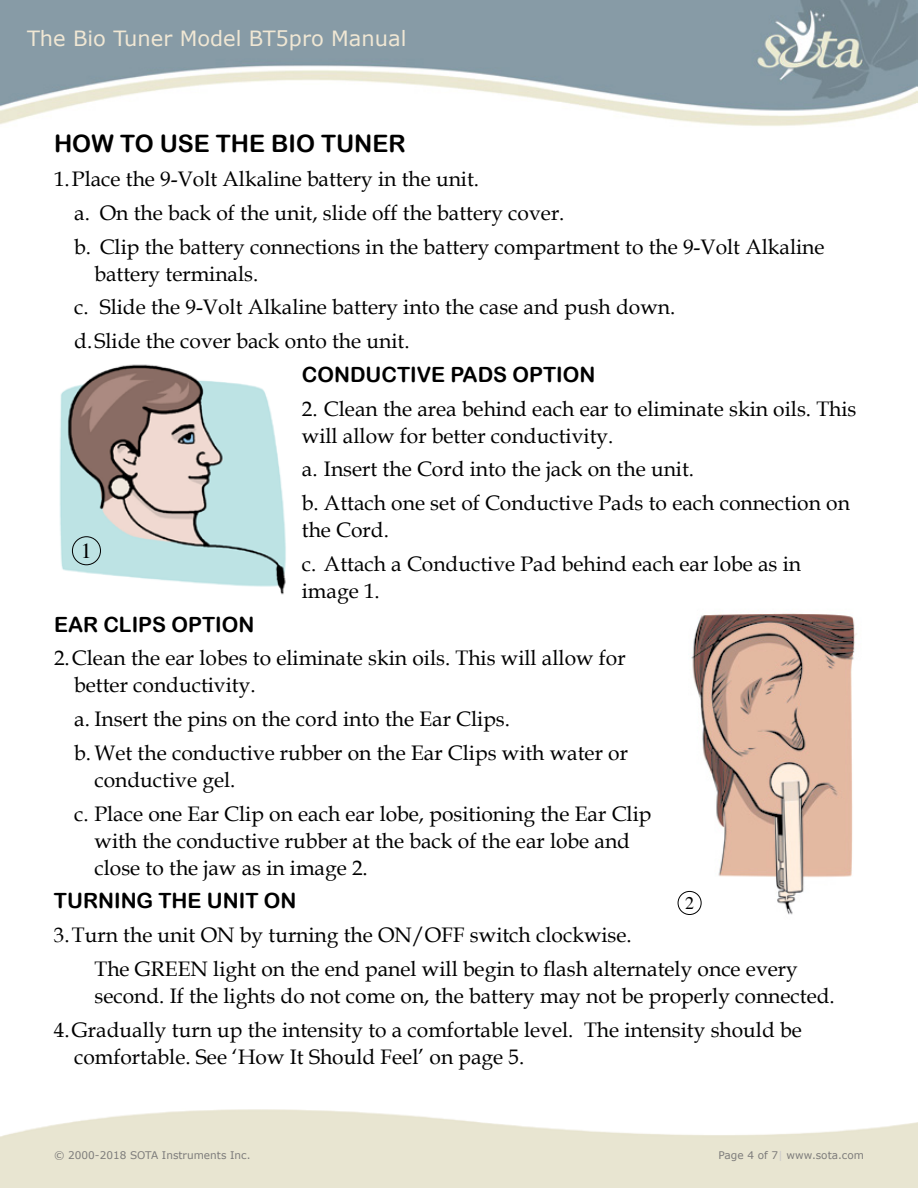
<style>
.page{position:relative;width:918px;height:1188px;background:#fff}
.page>*{position:absolute;margin:0;border:0;box-sizing:border-box;transform-origin:0 0}
.t1{font:24px "Arial Rounded MT Bold";color:#000}
.t2{font:21.9px "Times";color:#000}
.t3{font:21px/33.8px "Book Antiqua";color:#000}
.t4{font:21px "Arial Rounded MT Bold";color:#000}
.t5{font:21px "Verdana";color:#f0e7d4}
.t6{font:18px "Times";color:#000}
.t7{font:10.5px "Verdana";color:#7d7c7b}
.s1{color:#cbcaca}
</style>
<div class="page">
<img style="left:0;top:0;width:918px;height:126px">
<img style="left:59px;top:364px;width:227px;height:231px">
<div style="left:72px;top:536px;width:29px;height:29px;border:1px solid #000;border-radius:50%"></div>
<img style="left:677px;top:613px;width:180px;height:302px">
<div style="left:678px;top:891px;width:24px;height:24px;border:1px solid #000;border-radius:50%"></div>
<p class="t5" style="left:27px;top:25px;width:381px">The Bio Tuner Model BT5pro Manual</p>
<p class="t1" style="left:54px;top:130px;width:353px">HOW TO USE THE BIO TU NER</p>
<p class="t3" style="left:74px;top:162px;width:752px;text-indent:-20px">1.Place the 9-Volt Alkaline battery in the unit.<br>a. On the back of the unit, slide off the battery cover.<br>b. Clip the battery connections in the battery compartment to the 9-Volt Alkaline</p>
<p class="t3" style="left:74px;top:256px;width:603px;text-indent:20px">battery terminals.<br>c. Slide the 9-Volt Alkaline battery into the case and push down. d.Slide the cover back onto the unit.</p>
<p class="t4" style="left:302px;top:362px;width:295px">CONDUCTIVE PADS OPTION</p>
<p class="t3" style="left:302px;top:395px;width:556px;line-height:27px">2. Clean the area behind each ear to eliminate skin oils. This will allow for better conductivity.</p>
<p class="t3" style="left:302px;top:452px;width:550px">a. Insert the Cord into the jack on the unit.<br>b. Attach one set of Conductive Pads to each connection on</p>
<p class="t3" style="left:302px;top:513px;width:501px">the Cord.<br>c. Attach a Conductive Pad behind each ear lobe as in</p>
<p class="t3" style="left:302px;top:573px;width:79px">image 1.</p>
<p class="t4" style="left:54px;top:612px;width:202px">EAR CLIPS OPTION</p>
<p class="t3" style="left:74px;top:644px;width:553px;line-height:27px;text-indent:-20px">2.Clean the ear lobes to eliminate skin oils. This will allow for better conductivity.</p>
<p class="t3" style="left:74px;top:702px;width:555px">a. Insert the pins on the cord into the Ear Clips.<br>b. Wet the conductive rubber on the Ear Clips with water or</p>
<p class="t3" style="left:74px;top:762px;width:579px;text-indent:20px">conductive gel.<br>c. Place one Ear Clip on each ear lobe, positioning the Ear Clip</p>
<p class="t3" style="left:94px;top:827px;width:537px;line-height:27px">with the conductive rubber at the back of the ear lobe and close to the jaw as in image 2.</p>
<p class="t4" style="left:54px;top:889px;width:244px">TURNING THE UNIT ON</p>
<p class="t3" style="left:54px;top:918px;width:385px">3.Turn the unit ON by turning the ON/OFF</p>
<p class="t2" style="left:81px;top:539px;width:12px">1</p>
<p class="t6" style="left:685px;top:893px;width:10px">2</p>
<p class="t3" style="left:94px;top:918px;width:705px;text-indent:375px">switch clockwise.<br>The green light on the end panel will begin to flash alternately once every</p>
<p class="t3" style="left:54px;top:978px;width:782px;text-indent:41px">second. If the lights do not come on, the battery may not be properly connected.<br>4.Gradually turn up the intensity to a comfortable level. The intensity should be</p>
<p class="t3" style="left:74px;top:1039px;width:452px">comfortable. See ‘How It Should Feel’ on page 5.</p>
<p class="t7" style="left:54px;top:1149px;width:198px">© 2000-2018 SOTA Instruments Inc.</p>
<p class="t7" style="left:718px;top:1149px;width:147px">Page 4 of 7<span class="s1">|</span> www.sota.com</p>
</div>
